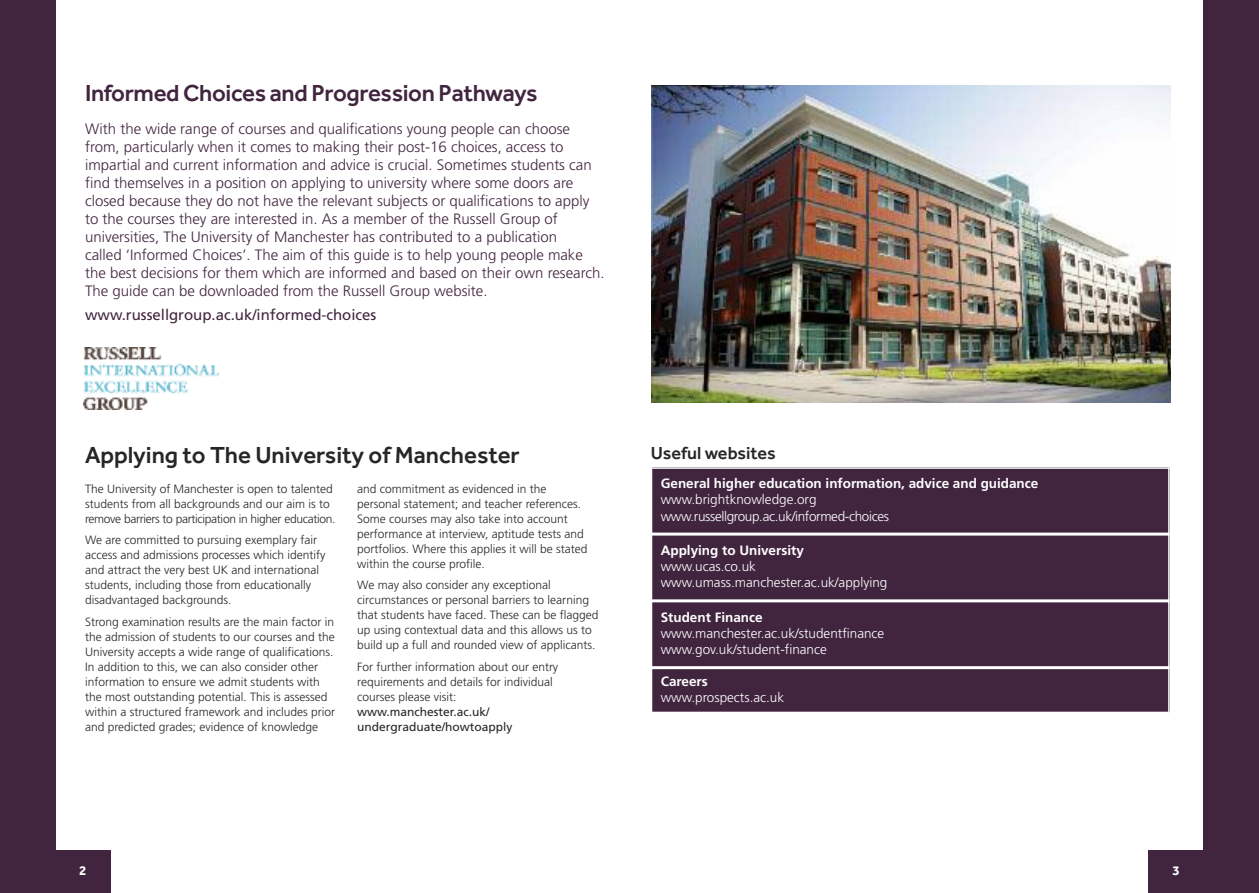
<style>
.page{position:relative;width:1259px;height:893px;background:#fff}
.page>*{position:absolute;margin:0;border:0;box-sizing:border-box;transform-origin:0 0}
.t1{font:500 24px "Effra";letter-spacing:-.015em;color:#41253f}
.t2{font:500 24px "Effra";color:#272627}
.t3{font:500 18px "Effra";color:#272627}
.t4{font:300 15px/18px "Frutiger";color:#41253f}
.t5{font:15px "Frutiger";color:#41253f}
.t6{font:300 13.5px/16.2px "Frutiger";color:#fff}
.t7{font:700 13.5px "Frutiger";color:#fff}
.t8{font:300 13.5px/16.2px "Frutiger";letter-spacing:-.025em;color:#fff}
.t9{font:700 13.5px "Effra";color:#fff}
.t10{font:300 12px/15px "Frutiger";color:#272627}
.t11{font:12px/15px "Frutiger";color:#272627}
</style>
<div class="page">
<div style="left:0;top:0;width:55px;height:893px;background:#41253f"></div>
<div style="left:1203px;top:0;width:56px;height:893px;background:#41253f"></div>
<div style="left:55px;top:850px;width:56px;height:43px;background:#41253f"></div>
<img style="left:652px;top:85px;width:518px;height:318px">
<div style="left:651px;top:467px;width:518px;height:67px;background:#41253f"></div>
<div style="left:651px;top:534px;width:518px;height:67px;background:#41253f"></div>
<div style="left:651px;top:601px;width:518px;height:67px;background:#41253f"></div>
<div style="left:651px;top:668px;width:518px;height:45px;background:#41253f"></div>
<hr style="left:651px;top:467px;width:1px;height:246px;background:#fff">
<hr style="left:1168px;top:467px;width:1px;height:246px;background:#fff">
<hr style="left:651px;top:467px;width:518px;height:2px;background:#fff">
<hr style="left:651px;top:533px;width:518px;height:3px;background:#fff">
<hr style="left:651px;top:599px;width:518px;height:3px;background:#fff">
<hr style="left:651px;top:666px;width:518px;height:3px;background:#fff">
<hr style="left:651px;top:712px;width:518px;height:1px;background:#fff">
<img style="left:84px;top:348px;width:134px;height:62px">
<div style="left:1148px;top:850px;width:55px;height:43px;background:#41253f"></div>
<h1 class="t1" style="left:85px;top:79px;width:454px">Informed Choices and Progression Pathways</h1>
<p class="t4" style="left:85px;top:121px;width:521px">With the wide range of courses and qualifications young people can choose from, particularly when it comes to making their post-16 choices, access to impartial and current information and advice is crucial. Sometimes students can find themselves in a position on applying to university where some doors are closed because they do not have the relevant subjects or qualifications to apply to the courses they are interested in. As a member of the Russell Group of universities, The University of Manchester has contributed to a publication<br>called ‘Informed Choices’. The aim of this guide is to help young people make the best decisions for them which are informed and based on their own research.<br>The guide can be downloaded from the Russell Group website.</p>
<p class="t5" style="left:85px;top:309px;width:293px">www.russellgroup.ac.uk/informed-choices</p>
<h1 class="t2" style="left:85px;top:441px;width:436px">Applying to The University of Manchester</h1>
<p class="t10" style="left:85px;top:482px;width:252px">The University of Manchester is open to talented students from all backgrounds and our aim is to remove barriers to participation in higher education.</p>
<p class="t10" style="left:85px;top:533px;width:242px">We are committed to pursuing exemplary fair access and admissions processes which identify and attract the very best UK and international students, including those from educationally disadvantaged backgrounds.</p>
<p class="t10" style="left:85px;top:615px;width:252px">Strong examination results are the main factor in the admission of students to our courses and the University accepts a wide range of qualifications.<br>In addition to this, we can also consider other information to ensure we admit students with the most outstanding potential. This is assessed within a structured framework and includes prior and predicted grades; evidence of knowledge</p>
<p class="t10" style="left:357px;top:482px;width:232px">and commitment as evidenced in the personal statement; and teacher references.<br>Some courses may also take into account performance at interview, aptitude tests and portfolios. Where this applies it will be stated within the course profile.</p>
<p class="t10" style="left:357px;top:578px;width:243px">We may also consider any exceptional circumstances or personal barriers to learning that students have faced. These can be flagged up using contextual data and this allows us to build up a full and rounded view of applicants.</p>
<p class="t10" style="left:357px;top:660px;width:202px">For further information about our entry requirements and details for individual courses please visit:</p>
<p class="t11" style="left:357px;top:705px;width:157px">www.manchester.ac.uk/ undergraduate/howtoapply</p>
<h2 class="t3" style="left:651px;top:442px;width:127px">Useful websites</h2>
<p class="t7" style="left:661px;top:478px;width:379px">General higher education information, advice and guidance</p>
<p class="t8" style="left:661px;top:493px;width:230px">www.brightknowledge.org www.russellgroup.ac.uk/informed-choices</p>
<p class="t7" style="left:661px;top:545px;width:145px">Applying to University</p>
<p class="t6" style="left:661px;top:559px;width:228px">www.ucas.co.uk www.umass.manchester.ac.uk/applying</p>
<p class="t7" style="left:661px;top:612px;width:103px">Student Finance</p>
<p class="t6" style="left:661px;top:626px;width:225px">www.manchester.ac.uk/studentfinance www.gov.uk/student-finance</p>
<p class="t7" style="left:661px;top:676px;width:48px">Careers</p>
<p class="t6" style="left:661px;top:690px;width:125px">www.prospects.ac.uk</p>
<p class="t9" style="left:79px;top:862px;width:9px">2</p>
<p class="t9" style="left:1172px;top:862px;width:9px">3</p>
</div>
